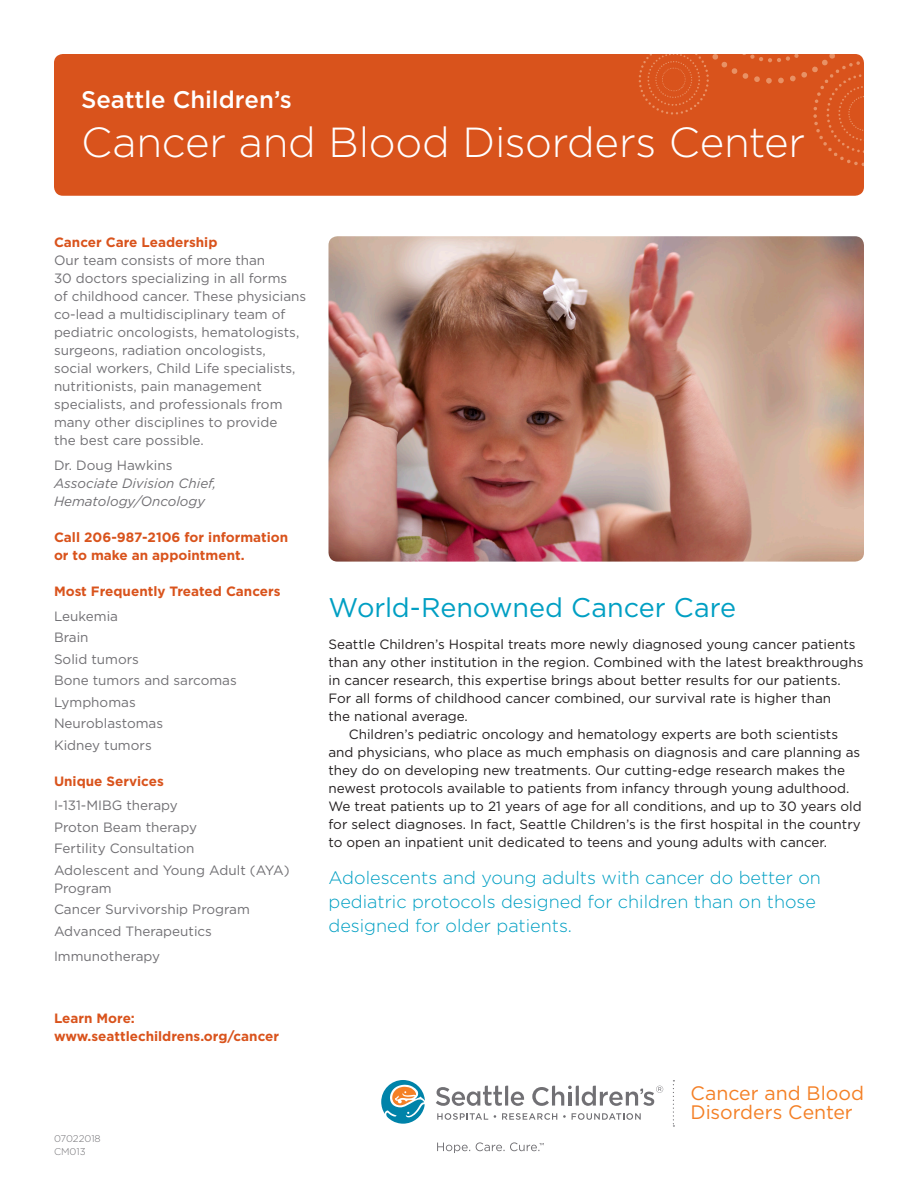
<style>
.page{position:relative;width:918px;height:1188px;background:#fff}
.page>*{position:absolute;margin:0;border:0;box-sizing:border-box;transform-origin:0 0}
.t1{font:300 42px "Gotham";letter-spacing:-.005em;color:#fff}
.t2{font:27px "Gotham";color:#009fc3}
.t3{font:500 24px "Gotham";color:#fff}
.t4{font:19.5px/19.5px "Gotham";color:#f48026}
.Comment_Text{font:300 18px/24px "Gotham";color:#009fc3}
.Comment_Text-2{font:13.5px/18px "Gotham";color:#231f20}
.t5{font:13.5px/18px "Gotham";color:#717074}
.t6{font:700 13.5px/18px "Gotham";color:#d9531c}
.t7{font:italic 13.5px/18px "Gotham";color:#717074}
.t8{font:300 9.75px/12.8px "Gotham";color:#717074}
</style>
<div class="page">
<div style="left:54px;top:54px;width:810px;height:142px;background:#d9531c;border-radius:9px"></div>
<svg style="left:639px;top:54px;width:225px;height:112px"></svg>
<svg style="left:673px;top:1080px;width:1px;height:47px"></svg>
<svg style="left:437px;top:1142px;width:107px;height:11px"></svg>
<svg style="left:381px;top:1080px;width:44px;height:44px"></svg>
<svg style="left:436px;top:1086px;width:88px;height:20px"></svg>
<svg style="left:437px;top:1113px;width:51px;height:7px"></svg>
<svg style="left:502px;top:1113px;width:55px;height:7px"></svg>
<svg style="left:572px;top:1113px;width:69px;height:7px"></svg>
<svg style="left:532px;top:1086px;width:131px;height:20px"></svg>
<img style="left:328px;top:236px;width:536px;height:326px">
<p class="t3" style="left:81px;top:84px;width:212px">Seattle Children’s</p>
<p class="t1" style="left:81px;top:116px;width:726px">Cancer and Blood Disorders Center</p>
<p class="t6" style="left:54px;top:233px;width:165px">Cancer Care Leadership</p>
<p class="t5" style="left:54px;top:251px;width:254px">Our team consists of more than<br>30 doctors specializing in all forms<br>of childhood cancer. These physicians co-lead a multidisciplinary team of pediatric oncologists, hematologists, surgeons, radiation oncologists, social workers, Child Life specialists, nutritionists, pain management specialists, and professionals from many other disciplines to provide<br>the best care possible.</p>
<p class="t5" style="left:54px;top:456px;width:120px">Dr. Doug Hawkins</p>
<p class="t7" style="left:54px;top:474px;width:164px">Associate Division Chief,<br>Hematology/Oncology</p>
<p class="t6" style="left:54px;top:528px;width:236px">Call 206-987-2106 for information or to make an appointment.</p>
<p class="t6" style="left:54px;top:582px;width:228px">Most Frequently Treated Cancers</p>
<p class="t5" style="left:54px;top:606px;width:66px">Leukemia</p>
<p class="t5" style="left:54px;top:628px;width:36px">Brain</p>
<p class="t5" style="left:54px;top:650px;width:86px">Solid tumors</p>
<p class="t5" style="left:54px;top:671px;width:184px">Bone tumors and sarcomas</p>
<p class="t5" style="left:54px;top:693px;width:83px">Lymphomas</p>
<p class="t5" style="left:54px;top:714px;width:111px">Neuroblastomas</p>
<p class="t5" style="left:54px;top:736px;width:99px">Kidney tumors</p>
<p class="t6" style="left:54px;top:772px;width:111px">Unique Services</p>
<p class="t5" style="left:54px;top:796px;width:125px">I-131-MIBG therapy</p>
<p class="t5" style="left:54px;top:818px;width:145px">Proton Beam therapy</p>
<p class="t5" style="left:54px;top:839px;width:142px">Fertility Consultation</p>
<p class="t5" style="left:54px;top:861px;width:237px">Adolescent and Young Adult (AYA)<br>Program</p>
<p class="t5" style="left:54px;top:900px;width:197px">Cancer Survivorship Program</p>
<p class="t5" style="left:54px;top:922px;width:160px">Advanced Therapeutics</p>
<p class="t5" style="left:54px;top:947px;width:108px">Immunotherapy</p>
<p class="t6" style="left:54px;top:1009px;width:82px">Learn More:</p>
<p class="t6" style="left:54px;top:1027px;width:227px">www.seattlechildrens.org/cancer</p>
<p class="t8" style="left:54px;top:1132px;width:48px">07022018<br>CM013</p>
<p class="t2" style="left:329px;top:590px;width:409px">World-Renowned Cancer Care</p>
<p class="Comment_Text-2" style="left:329px;top:635px;width:537px">Seattle Children’s Hospital treats more newly diagnosed young cancer patients than any other institution in the region. Combined with the latest breakthroughs in cancer research, this expertise brings about better results for our patients.<br>For all forms of childhood cancer combined, our survival rate is higher than<br>the national average.</p>
<p class="Comment_Text-2" style="left:329px;top:725px;width:535px;text-indent:20px">Children’s pediatric oncology and hematology experts are both scientists and physicians, who place as much emphasis on diagnosis and care planning as they do on developing new treatments. Our cutting-edge research makes the newest protocols available to patients from infancy through young adulthood.<br>We treat patients up to 21 years of age for all conditions, and up to 30 years old for select diagnoses. In fact, Seattle Children’s is the first hospital in the country to open an inpatient unit dedicated to teens and young adults with cancer.</p>
<p class="Comment_Text" style="left:329px;top:865px;width:494px">Adolescents and young adults with cancer do better on pediatric protocols designed for children than on those designed for older patients.</p>
<p class="t4" style="left:690px;top:1083px;width:175px">Cancer and Blood<br>Disorders Center</p>
</div>
